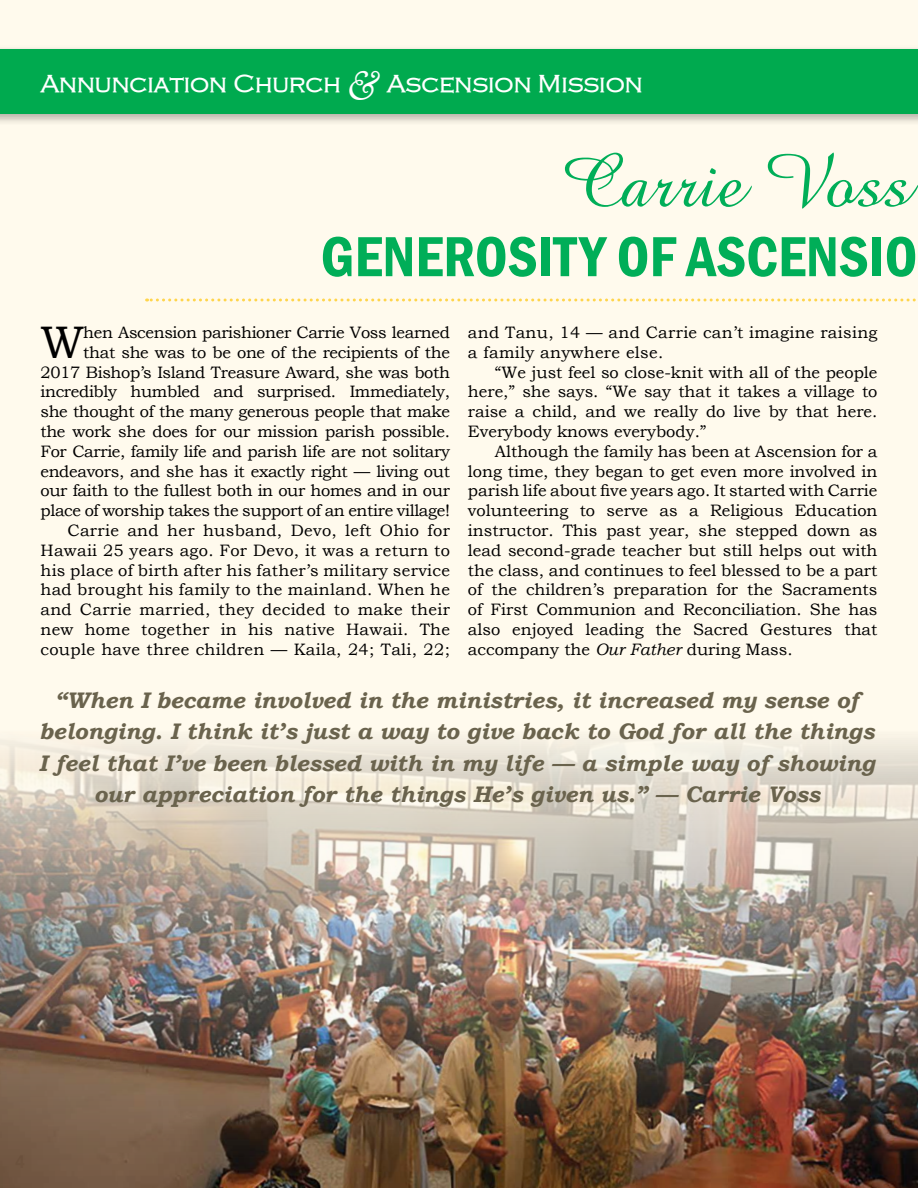
<style>
.page{position:relative;width:918px;height:1188px;background:#fffaed}
.page>*{position:absolute;margin:0;border:0;box-sizing:border-box;transform-origin:0 0}
.t1{font:76.5px "Amaze Normal";color:#00ae58}
.t2{font:600 condensed 58.5px "Franklin Gothic";color:#00ae58}
.t3{font:45.6px "Bookman Old Style";color:#000}
.t4{font:25.5px "HANA Bold";color:#fff}
.t5{font:italic 700 22.5px/31.5px "Bookman Old Style";color:#6a634d;text-align:center}
.t6{font:16.5px/19.8px "Bookman Old Style";letter-spacing:-.02em;color:#000;text-align:justify}
.t7{font:16.5px/19.8px "Bookman Old Style";letter-spacing:.02em;color:#000}
.s1{font-family:"Goudy Old Style BT";font-style:italic;font-size:40.5px}
.s2{font-style:italic}
</style>
<div class="page">
<div style="left:0;top:45px;width:918px;height:81px;background:#000;opacity:.3"></div>
<div style="left:0;top:50px;width:918px;height:64px;background:#00aa4f"></div>
<img style="left:0;top:740px;width:918px;height:448px">
<svg style="left:147px;top:298px;width:769px;height:4px"></svg>
<h3 class="t4" style="left:40px;top:67px;width:604px">Annunciation Church <span class="s1">&amp;</span> Ascension Mission</h3>
<h1 class="t1" style="left:562px;top:131px;width:350px">Carrie Voss</h1>
<h2 class="t2" style="left:321px;top:218px;width:598px">GENEROSITY OF ASCENSIO</h2>
<p class="t6" style="left:40px;top:323px;width:411px;text-align:right">hen Ascension parishioner Carrie Voss learned<br>that she was to be one of the recipients of the 2017 Bishop’s Island Treasure Award, she was both incredibly humbled and surprised. Immediately, she thought of the many generous people that make the work she does for our mission parish possible.<br>For Carrie, family life and parish life are not solitary endeavors, and she has it exactly right — living out our faith to the fullest both in our homes and in our place of worship takes the support of an entire village!<br>Carrie and her husband, Devo, left Ohio for Hawaii 25 years ago. For Devo, it was a return to his place of birth after his father’s military service had brought his family to the mainland. When he and Carrie married, they decided to make their new home together in his native Hawaii. The couple have three children — Kaila, 24; Tali, 22;</p>
<p class="t7" style="left:468px;top:323px;width:411px">and Tanu, 14 — and Carrie can’t imagine raising a family anywhere else.</p>
<h3 class="t3" style="left:40px;top:313px;width:45px">W</h3>
<p class="t6" style="left:468px;top:362px;width:411px;text-indent:27px">“We just feel so close-knit with all of the people here,” she says. “We say that it takes a village to raise a child, and we really do live by that here.<br>Everybody knows everybody.”</p>
<p class="t6" style="left:468px;top:441px;width:411px;text-indent:27px">Although the family has been at Ascension for a long time, they began to get even more involved in parish life about five years ago. It started with Carrie volunteering to serve as a Religious Education instructor. This past year, she stepped down as lead second-grade teacher but still helps out with the class, and continues to feel blessed to be a part of the children’s preparation for the Sacraments of First Communion and Reconciliation. She has also enjoyed leading the Sacred Gestures that accompany the <span class="s2">Our Father</span> during Mass.</p>
<p class="t5" style="left:39px;top:684px;width:838px">“When I became involved in the ministries, it increased my sense of belonging. I think it’s just a way to give back to God for all the things I feel that I’ve been blessed with in my life — a simple way of showing our appreciation for the things He’s given us.” — Carrie Voss</p>
</div>
